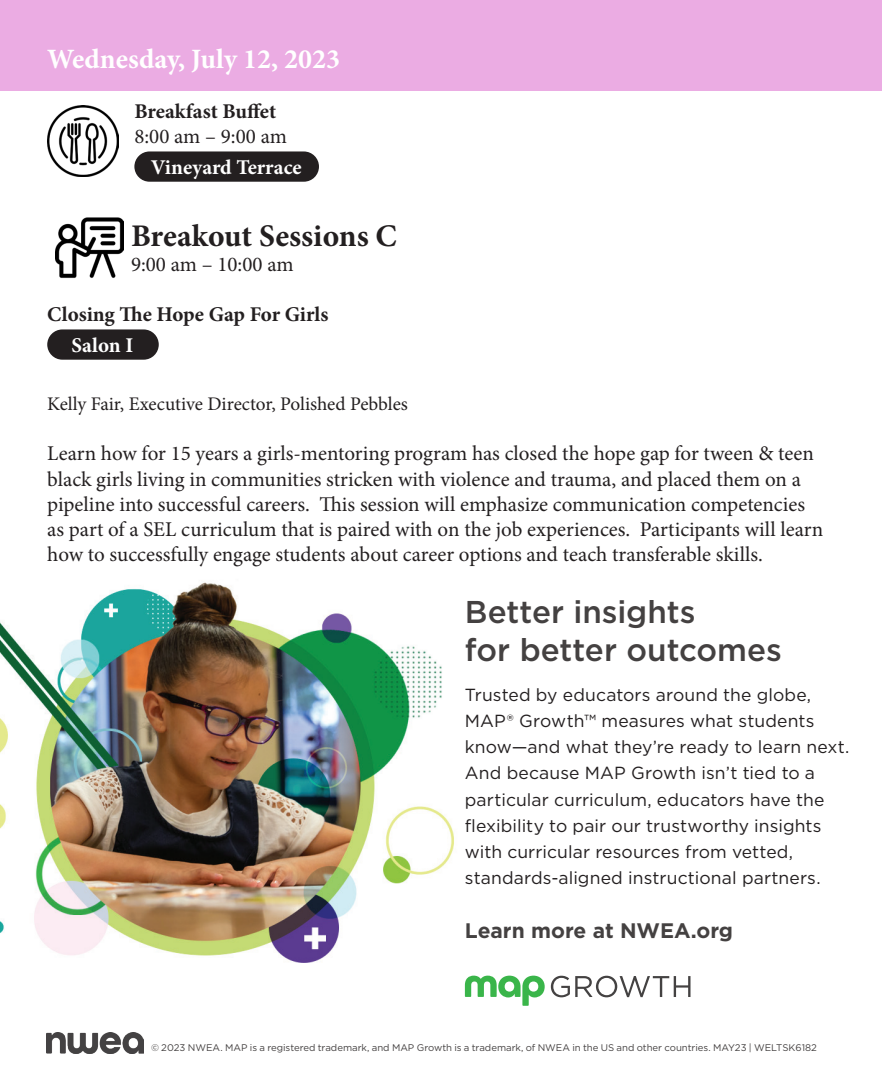
<style>
.page{position:relative;width:882px;height:1071px;background:#fff}
.page>*{position:absolute;margin:0;border:0;box-sizing:border-box;transform-origin:0 0}
.t1{font:500 31.5px/37.8px "Gotham";color:#444141}
.t2{font:700 31.5px "Minion Pro";color:#231f20}
.t3{font:700 28px "Minion Pro";color:#fff}
.t4{font:21px/25.2px "Minion Pro";color:#231f20}
.t5{font:700 21px "Minion Pro";color:#231f20}
.t6{font:700 21px "Minion Pro";color:#fff}
.t7{font:700 21px "Gotham";color:#444141}
.t8{font:19.25px "Minion Pro";letter-spacing:-.005em;color:#231f20}
.t9{font:17.5px/26.2px "Gotham";letter-spacing:.005em;color:#231f20}
.t10{font:9.62px "Gotham";color:#444141}
</style>
<div class="page">
<div style="left:0;top:0;width:882px;height:90px;background:#ebace3"></div>
<img style="left:47px;top:105px;width:72px;height:71px">
<div style="left:134px;top:151px;width:185px;height:31px;background:#231f20;border-radius:15px"></div>
<img style="left:55px;top:217px;width:68px;height:61px">
<div style="left:47px;top:329px;width:112px;height:31px;background:#231f20;border-radius:15px"></div>
<img style="left:0;top:582px;width:465px;height:451px">
<svg style="left:551px;top:976px;width:140px;height:21px"></svg>
<svg style="left:465px;top:976px;width:80px;height:30px"></svg>
<img style="left:46px;top:1033px;width:97px;height:20px">
<p class="t3" style="left:47px;top:39px;width:295px">Wednesday, July 12, 2023</p>
<p class="t5" style="left:134px;top:97px;width:143px">Breakfast Buffet</p>
<p class="t4" style="left:134px;top:124px;width:154px">8:00 am – 9:00 am</p>
<p class="t6" style="left:151px;top:153px;width:153px">Vineyard Terrace</p>
<p class="t2" style="left:131px;top:213px;width:267px">Breakout Sessions C</p>
<p class="t4" style="left:131px;top:252px;width:164px">9:00 am – 10:00 am</p>
<p class="t5" style="left:47px;top:300px;width:283px">Closing The Hope Gap For Girls</p>
<p class="t6" style="left:71px;top:331px;width:63px">Salon I</p>
<p class="t8" style="left:47px;top:391px;width:362px">Kelly Fair, Executive Director, Polished Pebbles</p>
<p class="t4" style="left:47px;top:441px;width:777px">Learn how for 15 years a girls-mentoring program has closed the hope gap for tween &amp; teen black girls living in communities stricken with violence and trauma, and placed them on a pipeline into successful careers. This session will emphasize communication competencies as part of a SEL curriculum that is paired with on the job experiences. Participants will learn how to successfully engage students about career options and teach transferable skills.</p>
<p class="t1" style="left:465px;top:593px;width:318px">Better insights<br>for better outcomes</p>
<p class="t9" style="left:465px;top:681px;width:386px">Trusted by educators around the globe, MAP® Growth™ measures what students know—and what they’re ready to learn next.<br>And because MAP Growth isn’t tied to a particular curriculum, educators have the flexibility to pair our trustworthy insights with curricular resources from vetted, standards-aligned instructional partners.</p>
<p class="t7" style="left:465px;top:917px;width:270px">Learn more at NWEA.org</p>
<p class="t10" style="left:151px;top:1041px;width:668px">© 2023 NWEA. MAP is a registered trademark, and MAP Growth is a trademark, of NWEA in the US and other countries. MAY23 | WELTSK6182</p>
</div>
